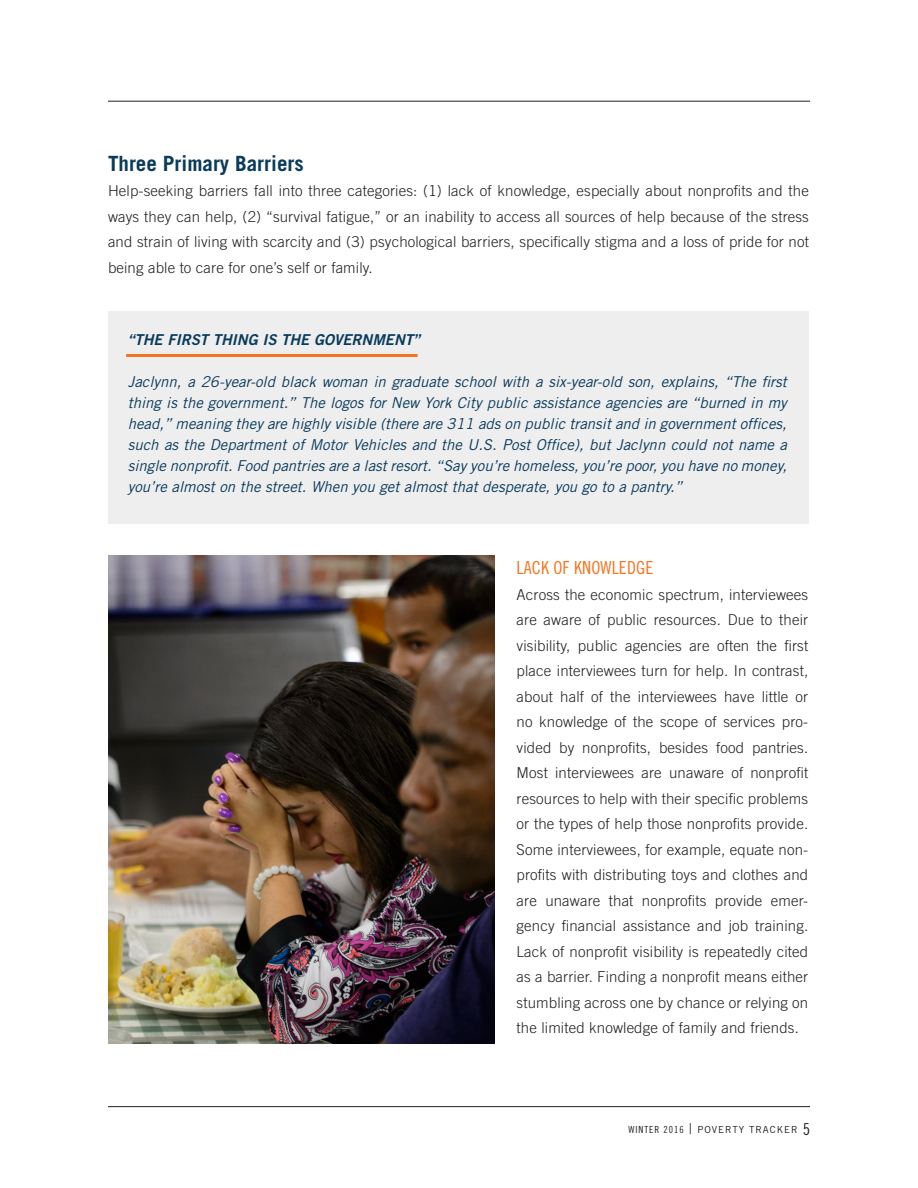
<style>
.page{position:relative;width:918px;height:1188px;background:#fff}
.page>*{position:absolute;margin:0;border:0;box-sizing:border-box;transform-origin:0 0}
.t1{font:700 21px "Trade Gothic";color:#0a3b5b}
.t2{font:18px "Trade Gothic LT Std Cn 18";letter-spacing:.01em;color:#f47521}
.t3{font:300 15px/25.5px "Trade Gothic LT Std";letter-spacing:.01em;color:#231f20;text-align:justify}
.t4{font:italic 15px/21px "Trade Gothic";color:#0a3b5b;text-align:justify}
.t5{font:italic 15px "Trade Gothic Bold Two";color:#0a3b5b}
.t6{font:9.75px "Trade Gothic LT Std";letter-spacing:.1em;color:#231f20}
.s1{font-family:"Trade Gothic LT Std Cn 18"}
.s2{font-weight:300;font-size:15px}
.s3{font-family:"Trade Gothic LT Std Cn 18";font-size:16.5px}
</style>
<div class="page">
<div style="left:108px;top:311px;width:700px;height:213px;background:#eeeeef"></div>
<img style="left:108px;top:556px;width:387px;height:488px">
<hr style="left:126px;top:354px;width:292px;height:3px;background:#f47521">
<hr style="left:108px;top:1106px;width:702px;height:1px;background:#231f20">
<hr style="left:108px;top:101px;width:702px;height:1px;background:#231f20">
<p class="t1" style="left:108px;top:150px;width:197px">Three Primary Barriers</p>
<p class="t3" style="left:108px;top:178px;width:702px">Help-seeking barriers fall into three categories: (1) lack of knowledge, especially about nonprofits and the ways they can help, (2) “survival fatigue,” or an inability to access all sources of help because of the stress and strain of living with scarcity and (3) psychological barriers, specifically stigma and a loss of pride for not being able to care for one’s self or family.</p>
<p class="t5" style="left:128px;top:330px;width:294px">“THE FIRST THING IS THE GOVERNMENT”</p>
<p class="t4" style="left:128px;top:371px;width:661px">Jaclynn, a 26-year-old black woman in graduate school with a six-year-old son, explains, “The first thing is the government.” The logos for New York City public assistance agencies are “burned in my head,” meaning they are highly visible (there are 311 ads on public transit and in government offices, such as the Department of Motor Vehicles and the U.S. Post Office), but Jaclynn could not name a single nonprofit. Food pantries are a last resort. “Say you’re homeless, you’re poor, you have no money, you’re almost on the street. When you get almost that desperate, you go to a pantry.”</p>
<p class="t2" style="left:517px;top:557px;width:138px">LACK OF KNOWLEDGE</p>
<p class="t3" style="left:517px;top:582px;width:293px">Across the economic spectrum, interviewees are aware of public resources. Due to their visibility, public agencies are often the first place interviewees turn for help. In contrast, about half of the interviewees have little or no knowledge of the scope of services pro&shy;vided by nonprofits, besides food pantries.<br>Most interviewees are unaware of nonprofit resources to help with their specific problems or the types of help those nonprofits provide.<br>Some interviewees, for example, equate non&shy;profits with distributing toys and clothes and are unaware that nonprofits provide emer&shy;gency financial assistance and job training.<br>Lack of nonprofit visibility is repeatedly cited as a barrier. Finding a nonprofit means either stumbling across one by chance or relying on the limited knowledge of family and friends.</p>
<p class="t6" style="left:629px;top:1123px;width:183px"><span class="s1">WINTER 2016</span> <span class="s2">|</span> POVERTY TRACKER <span class="s3">5</span></p>
</div>
